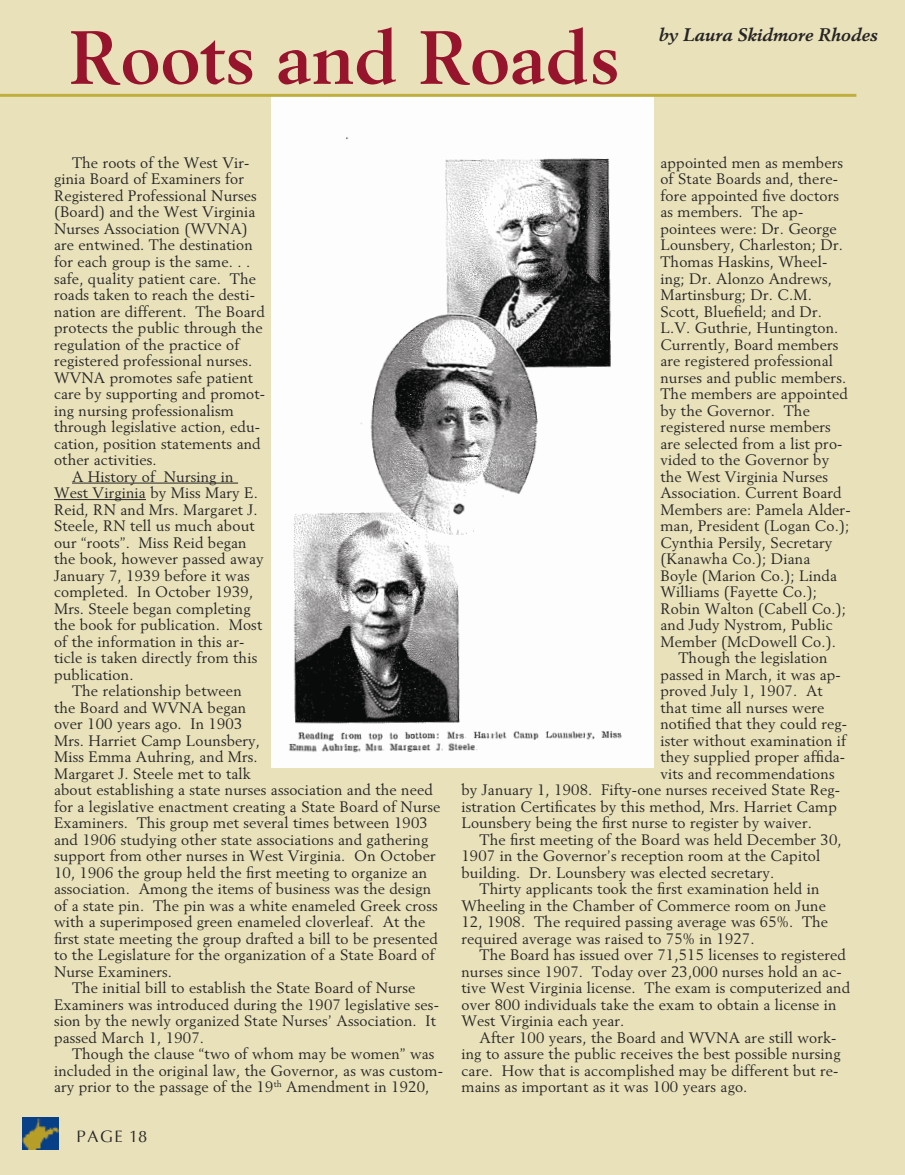
<style>
.page{position:relative;width:905px;height:1175px;background:#fff}
.page>*{position:absolute;margin:0;border:0;box-sizing:border-box;transform-origin:0 0}
.t1{font:700 74.25px "Berling";color:#96152c}
.t2{font:italic 700 18px "Berling";color:#272525}
.t3{font:16.5px "Optima";letter-spacing:.1em;color:#272525}
.t4{font:15px "Berling";letter-spacing:.01em;color:#272525}
</style>
<div class="page">
<div style="left:0;top:0;width:904px;height:1174px;background:#e8e1ba"></div>
<hr style="left:72px;top:483px;width:166px;height:1px;background:#272525">
<hr style="left:54px;top:499px;width:92px;height:1px;background:#272525">
<img style="left:272px;top:97px;width:381px;height:670px">
<hr style="left:0;top:94px;width:856px;height:3px;background:#c0af3e">
<img style="left:22px;top:1118px;width:36px;height:31px">
<h1 class="t1" style="left:70px;top:27px;width:552px">Roots and Roads</h1>
<p class="t2" style="left:658px;top:27px;width:221px">by Laura Skidmore Rhodes</p>
<p class="t4" style="left:72px;top:156px;width:179px">The roots of the West Vir-</p>
<p class="t4" style="left:54px;top:172px;width:191px">ginia Board of Examiners for</p>
<p class="t4" style="left:54px;top:189px;width:204px">Registered Professional Nurses</p>
<p class="t4" style="left:54px;top:205px;width:203px">(Board) and the West Virginia</p>
<p class="t4" style="left:54px;top:222px;width:195px">Nurses Association (WVNA)</p>
<p class="t4" style="left:54px;top:238px;width:200px">are entwined. The destination</p>
<p class="t4" style="left:54px;top:255px;width:198px">for each group is the same. . .</p>
<p class="t4" style="left:54px;top:271px;width:203px">safe, quality patient care. The</p>
<p class="t4" style="left:54px;top:288px;width:202px">roads taken to reach the desti-</p>
<p class="t4" style="left:54px;top:304px;width:212px">nation are different. The Board</p>
<p class="t4" style="left:54px;top:321px;width:210px">protects the public through the</p>
<p class="t4" style="left:54px;top:337px;width:187px">regulation of the practice of</p>
<p class="t4" style="left:54px;top:354px;width:200px">registered professional nurses.</p>
<p class="t4" style="left:54px;top:370px;width:201px">WVNA promotes safe patient</p>
<p class="t4" style="left:54px;top:387px;width:213px">care by supporting and promot-</p>
<p class="t4" style="left:54px;top:403px;width:181px">ing nursing professionalism</p>
<p class="t4" style="left:54px;top:420px;width:208px">through legislative action, edu-</p>
<p class="t4" style="left:54px;top:436px;width:208px">cation, position statements and</p>
<p class="t4" style="left:54px;top:453px;width:104px">other activities.</p>
<p class="t4" style="left:72px;top:469px;width:163px">A History of Nursing in</p>
<p class="t4" style="left:54px;top:486px;width:205px">West Virginia by Miss Mary E.</p>
<p class="t4" style="left:54px;top:502px;width:205px">Reid, RN and Mrs. Margaret J.</p>
<p class="t4" style="left:54px;top:519px;width:202px">Steele, RN tell us much about</p>
<p class="t4" style="left:54px;top:535px;width:194px">our “roots”. Miss Reid began</p>
<p class="t4" style="left:54px;top:552px;width:211px">the book, however passed away</p>
<p class="t4" style="left:54px;top:568px;width:197px">January 7, 1939 before it was</p>
<p class="t4" style="left:54px;top:585px;width:201px">completed. In October 1939,</p>
<p class="t4" style="left:54px;top:601px;width:198px">Mrs. Steele began completing</p>
<p class="t4" style="left:54px;top:618px;width:210px">the book for publication. Most</p>
<p class="t4" style="left:54px;top:634px;width:192px">of the information in this ar-</p>
<p class="t4" style="left:54px;top:651px;width:205px">ticle is taken directly from this</p>
<p class="t4" style="left:54px;top:667px;width:81px">publication.</p>
<p class="t4" style="left:72px;top:684px;width:171px">The relationship between</p>
<p class="t4" style="left:54px;top:700px;width:194px">the Board and WVNA began</p>
<p class="t4" style="left:54px;top:717px;width:190px">over 100 years ago. In 1903</p>
<p class="t4" style="left:54px;top:733px;width:207px">Mrs. Harriet Camp Lounsbery,</p>
<p class="t4" style="left:54px;top:750px;width:205px">Miss Emma Auhring, and Mrs.</p>
<p class="t4" style="left:54px;top:766px;width:198px">Margaret J. Steele met to talk</p>
<p class="t4" style="left:54px;top:783px;width:380px">about establishing a state nurses association and the need</p>
<p class="t4" style="left:54px;top:799px;width:388px">for a legislative enactment creating a State Board of Nurse</p>
<p class="t4" style="left:54px;top:816px;width:375px">Examiners. This group met several times between 1903</p>
<p class="t4" style="left:54px;top:832px;width:376px">and 1906 studying other state associations and gathering</p>
<p class="t4" style="left:54px;top:849px;width:383px">support from other nurses in West Virginia. On October</p>
<p class="t4" style="left:54px;top:865px;width:375px">10, 1906 the group held the first meeting to organize an</p>
<p class="t4" style="left:54px;top:882px;width:378px">association. Among the items of business was the design</p>
<p class="t4" style="left:54px;top:898px;width:385px">of a state pin. The pin was a white enameled Greek cross</p>
<p class="t4" style="left:54px;top:915px;width:373px">with a superimposed green enameled cloverleaf. At the</p>
<p class="t4" style="left:54px;top:931px;width:385px">first state meeting the group drafted a bill to be presented</p>
<p class="t4" style="left:54px;top:948px;width:382px">to the Legislature for the organization of a State Board of</p>
<p class="t4" style="left:54px;top:964px;width:120px">Nurse Examiners.</p>
<p class="t4" style="left:72px;top:981px;width:345px">The initial bill to establish the State Board of Nurse</p>
<p class="t4" style="left:54px;top:997px;width:386px">Examiners was introduced during the 1907 legislative ses-</p>
<p class="t4" style="left:54px;top:1014px;width:383px">sion by the newly organized State Nurses’ Association. It</p>
<p class="t4" style="left:54px;top:1030px;width:151px">passed March 1, 1907.</p>
<p class="t4" style="left:72px;top:1047px;width:364px">Though the clause “two of whom may be women” was</p>
<p class="t4" style="left:54px;top:1063px;width:390px">included in the original law, the Governor, as was custom-</p>
<p class="t4" style="left:54px;top:1080px;width:377px">ary prior to the passage of the 19<sup>th</sup> Amendment in 1920,</p>
<p class="t3" style="left:76px;top:1126px;width:72px">PAGE 18</p>
<p class="t4" style="left:660px;top:156px;width:184px">appointed men as members</p>
<p class="t4" style="left:660px;top:172px;width:179px">of State Boards and, there-</p>
<p class="t4" style="left:660px;top:189px;width:180px">fore appointed five doctors</p>
<p class="t4" style="left:660px;top:205px;width:144px">as members. The ap-</p>
<p class="t4" style="left:660px;top:222px;width:178px">pointees were: Dr. George</p>
<p class="t4" style="left:660px;top:238px;width:184px">Lounsbery, Charleston; Dr.</p>
<p class="t4" style="left:660px;top:255px;width:168px">Thomas Haskins, Wheel-</p>
<p class="t4" style="left:660px;top:271px;width:173px">ing; Dr. Alonzo Andrews,</p>
<p class="t4" style="left:660px;top:288px;width:153px">Martinsburg; Dr. C.M.</p>
<p class="t4" style="left:660px;top:304px;width:163px">Scott, Bluefield; and Dr.</p>
<p class="t4" style="left:660px;top:321px;width:179px">L.V. Guthrie, Huntington.</p>
<p class="t4" style="left:660px;top:337px;width:179px">Currently, Board members</p>
<p class="t4" style="left:660px;top:354px;width:174px">are registered professional</p>
<p class="t4" style="left:660px;top:370px;width:187px">nurses and public members.</p>
<p class="t4" style="left:660px;top:387px;width:189px">The members are appointed</p>
<p class="t4" style="left:660px;top:403px;width:151px">by the Governor. The</p>
<p class="t4" style="left:660px;top:420px;width:172px">registered nurse members</p>
<p class="t4" style="left:660px;top:436px;width:183px">are selected from a list pro-</p>
<p class="t4" style="left:660px;top:453px;width:170px">vided to the Governor by</p>
<p class="t4" style="left:660px;top:469px;width:169px">the West Virginia Nurses</p>
<p class="t4" style="left:660px;top:486px;width:182px">Association. Current Board</p>
<p class="t4" style="left:660px;top:502px;width:192px">Members are: Pamela Alder-</p>
<p class="t4" style="left:660px;top:519px;width:190px">man, President (Logan Co.);</p>
<p class="t4" style="left:660px;top:535px;width:173px">Cynthia Persily, Secretary</p>
<p class="t4" style="left:660px;top:552px;width:151px">(Kanawha Co.); Diana</p>
<p class="t4" style="left:660px;top:568px;width:178px">Boyle (Marion Co.); Linda</p>
<p class="t4" style="left:660px;top:585px;width:158px">Williams (Fayette Co.);</p>
<p class="t4" style="left:660px;top:601px;width:187px">Robin Walton (Cabell Co.);</p>
<p class="t4" style="left:660px;top:618px;width:174px">and Judy Nystrom, Public</p>
<p class="t4" style="left:660px;top:634px;width:177px">Member (McDowell Co.).</p>
<p class="t4" style="left:678px;top:651px;width:150px">Though the legislation</p>
<p class="t4" style="left:660px;top:667px;width:182px">passed in March, it was ap-</p>
<p class="t4" style="left:660px;top:684px;width:164px">proved July 1, 1907. At</p>
<p class="t4" style="left:660px;top:700px;width:165px">that time all nurses were</p>
<p class="t4" style="left:660px;top:717px;width:188px">notified that they could reg-</p>
<p class="t4" style="left:660px;top:733px;width:187px">ister without examination if</p>
<p class="t4" style="left:660px;top:750px;width:186px">they supplied proper affida-</p>
<p class="t4" style="left:660px;top:766px;width:176px">vits and recommendations</p>
<p class="t4" style="left:461px;top:783px;width:380px">by January 1, 1908. Fifty-one nurses received State Reg-</p>
<p class="t4" style="left:461px;top:799px;width:377px">istration Certificates by this method, Mrs. Harriet Camp</p>
<p class="t4" style="left:461px;top:816px;width:352px">Lounsbery being the first nurse to register by waiver.</p>
<p class="t4" style="left:479px;top:832px;width:363px">The first meeting of the Board was held December 30,</p>
<p class="t4" style="left:461px;top:849px;width:360px">1907 in the Governor’s reception room at the Capitol</p>
<p class="t4" style="left:461px;top:865px;width:314px">building. Dr. Lounsbery was elected secretary.</p>
<p class="t4" style="left:479px;top:882px;width:341px">Thirty applicants took the first examination held in</p>
<p class="t4" style="left:461px;top:898px;width:366px">Wheeling in the Chamber of Commerce room on June</p>
<p class="t4" style="left:461px;top:915px;width:368px">12, 1908. The required passing average was 65%. The</p>
<p class="t4" style="left:461px;top:931px;width:294px">required average was raised to 75% in 1927.</p>
<p class="t4" style="left:479px;top:948px;width:368px">The Board has issued over 71,515 licenses to registered</p>
<p class="t4" style="left:461px;top:964px;width:382px">nurses since 1907. Today over 23,000 nurses hold an ac-</p>
<p class="t4" style="left:461px;top:981px;width:390px">tive West Virginia license. The exam is computerized and</p>
<p class="t4" style="left:461px;top:997px;width:376px">over 800 individuals take the exam to obtain a license in</p>
<p class="t4" style="left:461px;top:1014px;width:164px">West Virginia each year.</p>
<p class="t4" style="left:479px;top:1030px;width:358px">After 100 years, the Board and WVNA are still work-</p>
<p class="t4" style="left:461px;top:1047px;width:380px">ing to assure the public receives the best possible nursing</p>
<p class="t4" style="left:461px;top:1063px;width:378px">care. How that is accomplished may be different but re-</p>
<p class="t4" style="left:461px;top:1080px;width:287px">mains as important as it was 100 years ago.</p>
</div>
